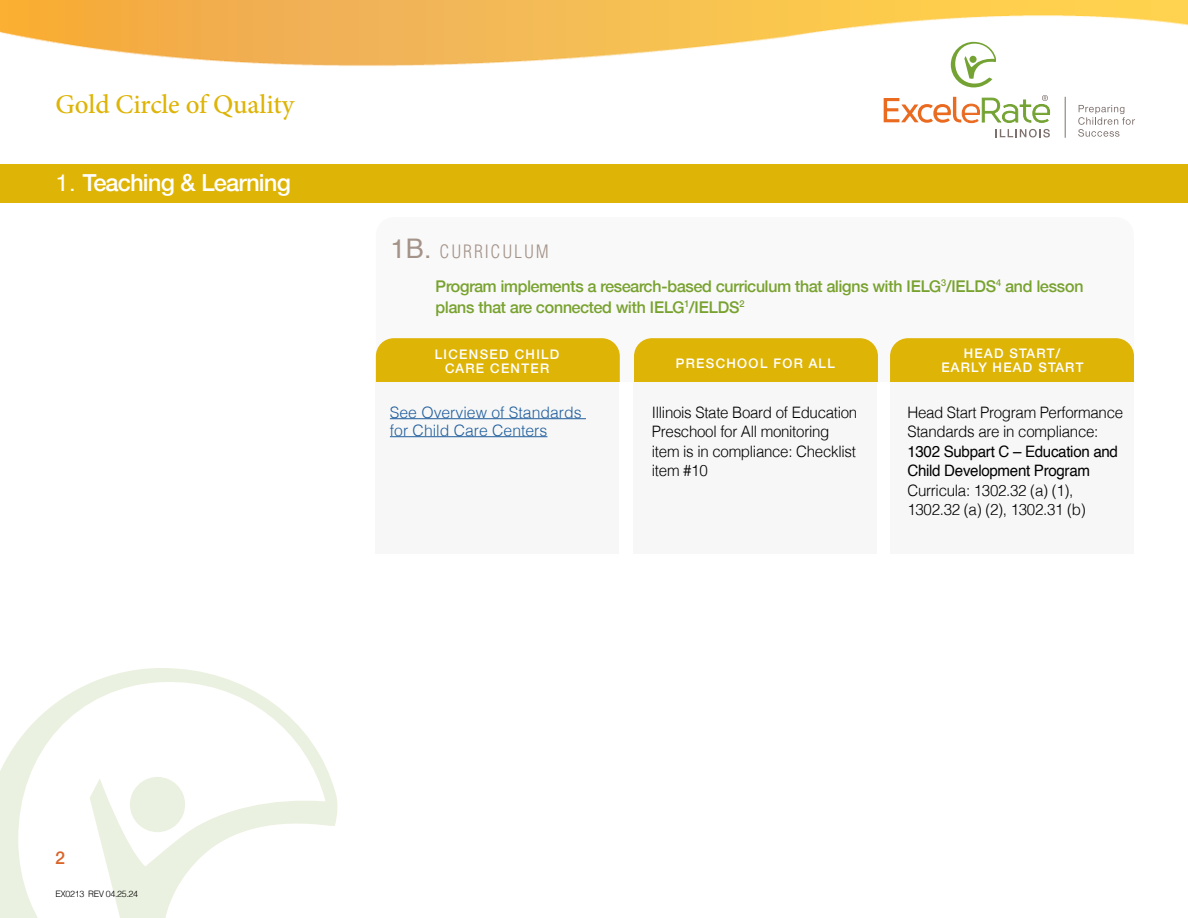
<style>
.page{position:relative;width:1188px;height:918px;background:#fff}
.page>*{position:absolute;margin:0;border:0;box-sizing:border-box;transform-origin:0 0}
.t1{font:500 27px "Minion Pro";letter-spacing:-.005em;color:#deb407}
.t2{font:500 24px "Helvetica";letter-spacing:-.01em;color:#fff}
.t3{font:300 condensed 18px "Helvetica";letter-spacing:.1em;color:#a39389}
.t4{font:500 18px "Helvetica";color:#da6428}
.t5{font:500 16.5px/21px "Helvetica";letter-spacing:-.005em;color:#78a22f}
.t6{font:300 15.75px/19.5px "Helvetica";letter-spacing:-.02em;color:#000;scale:.96 1}
.t7{font:15.75px/19.5px "Helvetica";letter-spacing:-.02em;color:#000;scale:.96 1}
.t8{font:300 15.75px/18px "Helvetica";color:#215e9e}
.t9{font:500 13.5px/14.2px "Helvetica";letter-spacing:.1em;color:#fff;text-align:center}
.t10{font:300 8.85px "Helvetica";letter-spacing:-.04em;color:#000}
.s1{font-weight:400}
.s2{font-weight:400;font-stretch:normal;font-size:27px}
</style>
<div class="page">
<svg style="left:1078px;top:105px;width:57px;height:32px"></svg>
<hr style="left:1065px;top:97px;width:1px;height:41px;background:#7d716d">
<svg style="left:953px;top:75px;width:40px;height:12px"></svg>
<svg style="left:884px;top:95px;width:166px;height:42px"></svg>
<div style="left:0;top:164px;width:1188px;height:39px;background:#deb407"></div>
<img style="left:0;top:0;width:1188px;height:75px">
<svg style="left:0;top:668px;width:338px;height:250px"></svg>
<div style="left:890px;top:382px;width:244px;height:171px;background:#f6f7f6"></div>
<div style="left:375px;top:382px;width:244px;height:171px;background:#f6f7f6"></div>
<div style="left:633px;top:382px;width:244px;height:172px;background:#f6f7f6"></div>
<div style="left:634px;top:338px;width:243px;height:44px;background:#deb407"></div>
<div style="left:376px;top:338px;width:243px;height:44px;background:#deb407"></div>
<div style="left:890px;top:338px;width:244px;height:44px;background:#deb407"></div>
<hr style="left:390px;top:418px;width:196px;height:1px;background:#215e9e">
<hr style="left:390px;top:436px;width:157px;height:1px;background:#215e9e">
<h1 class="t1" style="left:56px;top:86px;width:240px">Gold Circle of Quality</h1>
<h2 class="t2" style="left:56px;top:168px;width:237px"><span class="s1">1.</span> Teaching &amp; Learning</h2>
<p class="t3" style="left:391px;top:240px;width:160px"><span class="s2">1B.</span> CURRICULUM</p>
<p class="t5" style="left:436px;top:275px;width:649px">Program implements a research-based curriculum that aligns with IELG<sup>3</sup>/IELDS<sup>4</sup> and lesson plans that are connected with IELG<sup>1</sup>/IELDS<sup>2</sup></p>
<p class="t9" style="left:435px;top:347px;width:126px">LICENSED CHILD<br>CARE CENTER</p>
<p class="t9" style="left:941px;top:346px;width:144px">HEAD START/<br>EARLY HEAD START</p>
<p class="t8" style="left:390px;top:402px;width:193px">See Overview of Standards for Child Care Centers</p>
<p class="t9" style="left:676px;top:356px;width:160px">PRESCHOOL FOR ALL</p>
<p class="t6" style="left:652px;top:401px;width:216px">Illinois State Board of Education<br>Preschool for All monitoring item is in compliance: Checklist item #10</p>
<p class="t6" style="left:907px;top:401px;width:226px">Head Start Program Performance<br>Standards are in compliance:</p>
<p class="t7" style="left:907px;top:442px;width:221px">1302 Subpart C – Education and<br>Child Development Program</p>
<p class="t6" style="left:907px;top:479px;width:187px">Curricula: 1302.32 (a) (1),<br>1302.32 (a) (2), 1302.31 (b)</p>
<p class="t4" style="left:56px;top:847px;width:11px">2</p>
<p class="t10" style="left:56px;top:887px;width:84px">EX0213 REV 04.25.24</p>
</div>
